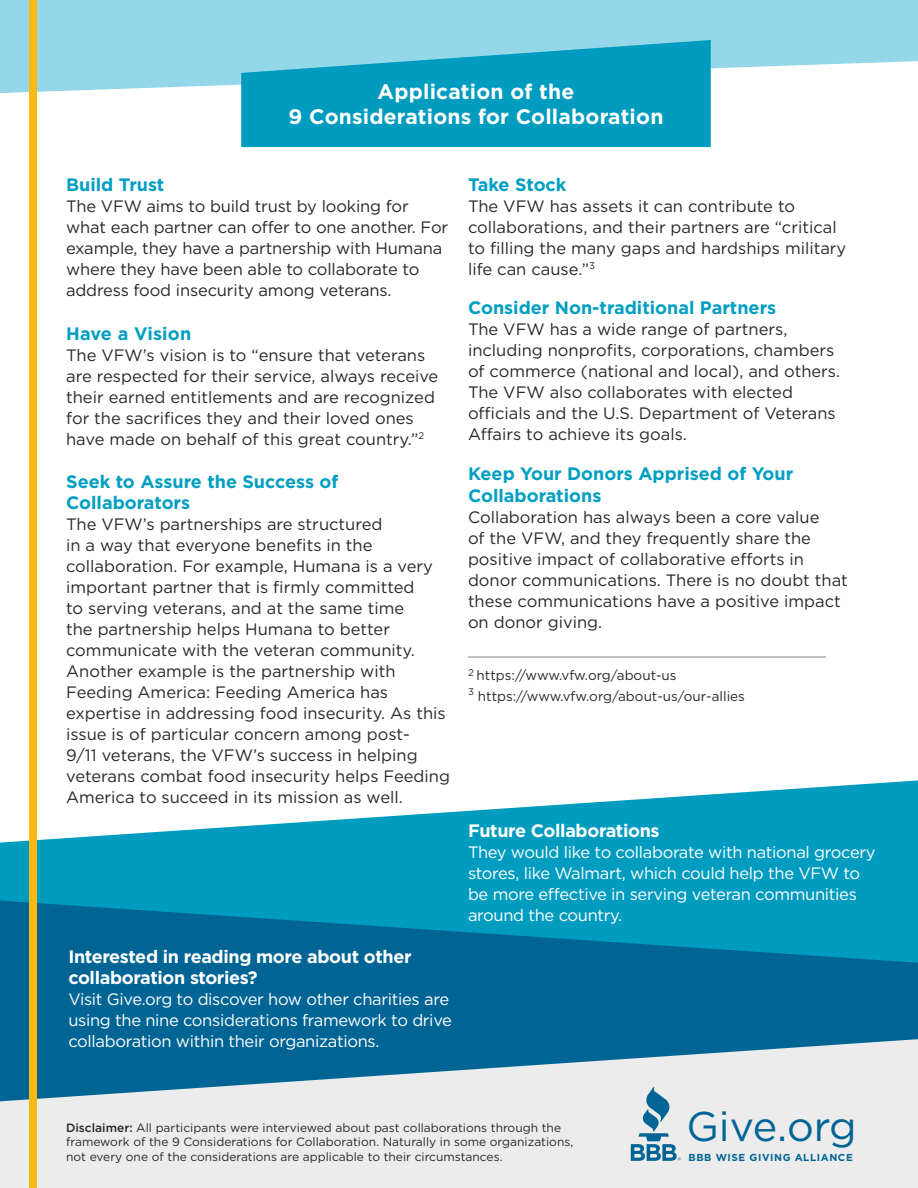
<style>
.page{position:relative;width:918px;height:1188px;background:#fff}
.page>*{position:absolute;margin:0;border:0;box-sizing:border-box;transform-origin:0 0}
.t1{font:41.4px "Gotham";letter-spacing:-.005em;color:#006595}
.t2{font:700 21px/25.2px "Gotham";letter-spacing:.01em;color:#fff;text-align:center}
.t3{font:700 18px/21.6px "Gotham";color:#009fc2}
.t4{font:700 18px/21.6px "Gotham";letter-spacing:-.02em;color:#fff}
.t5{font:16.5px/21px "Gotham";color:#292829}
.t6{font:16.5px/21px "Gotham";letter-spacing:-.02em;color:#fff}
.t7{font:13.5px/21px "Gotham";color:#292829}
.t8{font:12px/14.4px "Gotham";color:#292829}
.t9{font:700 10.05px "Gotham";letter-spacing:.055em;color:#006595}
.t10{font:9.3px "Gotham";color:#006595}
.s1{font-weight:500}
</style>
<div class="page">
<svg style="left:0;top:0;width:918px;height:93px;fill:#93d7e9"></svg>
<svg style="left:241px;top:40px;width:470px;height:107px;fill:#009cc0"></svg>
<svg style="left:0;top:780px;width:918px;height:121px;fill:#009cc0"></svg>
<svg style="left:0;top:901px;width:918px;height:138px;fill:#006595"></svg>
<svg style="left:0;top:1039px;width:918px;height:149px;fill:#ececec"></svg>
<svg style="left:631px;top:1087px;width:46px;height:74px"></svg>
<div style="left:29px;top:0;width:8px;height:1188px;background:#fdb913"></div>
<hr style="left:468px;top:656px;width:357px;height:2px;background:#bfbfbf">
<p class="t2" style="left:289px;top:78px;width:376px">Application of the<br>9 Considerations for Collaboration</p>
<p class="t3" style="left:66px;top:174px;width:100px">Build Trust</p>
<p class="t5" style="left:66px;top:195px;width:384px">The VFW aims to build trust by looking for what each partner can offer to one another. For example, they have a partnership with Humana where they have been able to collaborate to address food insecurity among veterans.</p>
<p class="t3" style="left:66px;top:322px;width:127px">Have a Vision</p>
<p class="t5" style="left:66px;top:344px;width:374px">The VFW’s vision is to “ensure that veterans are respected for their service, always receive their earned entitlements and are recognized for the sacrifices they and their loved ones have made on behalf of this great country.”<sup>2</sup></p>
<p class="t3" style="left:66px;top:471px;width:274px">Seek to Assure the Success of<br>Collaborators</p>
<p class="t5" style="left:66px;top:514px;width:385px">The VFW’s partnerships are structured<br>in a way that everyone benefits in the collaboration. For example, Humana is a very important partner that is firmly committed<br>to serving veterans, and at the same time<br>the partnership helps Humana to better communicate with the veteran community.<br>Another example is the partnership with Feeding America: Feeding America has expertise in addressing food insecurity. As this issue is of particular concern among post-<br>9/11 veterans, the VFW’s success in helping veterans combat food insecurity helps Feeding America to succeed in its mission as well.</p>
<p class="t4" style="left:68px;top:945px;width:345px">Interested in reading more about other collaboration stories?</p>
<p class="t6" style="left:68px;top:989px;width:385px">Visit Give.org to discover how other charities are using the nine considerations framework to drive collaboration within their organizations.</p>
<p class="t3" style="left:468px;top:174px;width:100px">Take Stock</p>
<p class="t5" style="left:468px;top:195px;width:380px">The VFW has assets it can contribute to collaborations, and their partners are “critical to filling the many gaps and hardships military life can cause.”<sup>3</sup></p>
<p class="t3" style="left:468px;top:297px;width:310px">Consider Non-traditional Partners</p>
<p class="t5" style="left:468px;top:319px;width:374px">The VFW has a wide range of partners, including nonprofits, corporations, chambers of commerce (national and local), and others.<br>The VFW also collaborates with elected officials and the U.S. Department of Veterans Affairs to achieve its goals.</p>
<p class="t3" style="left:468px;top:463px;width:327px">Keep Your Donors Apprised of Your<br>Collaborations</p>
<p class="t5" style="left:468px;top:506px;width:381px">Collaboration has always been a core value<br>of the VFW, and they frequently share the positive impact of collaborative efforts in donor communications. There is no doubt that these communications have a positive impact on donor giving.</p>
<p class="t7" style="left:468px;top:664px;width:278px"><sup>2</sup> https://www.vfw.org/about-us<br><sup>3</sup> https://www.vfw.org/about-us/our-allies</p>
<p class="t4" style="left:468px;top:820px;width:193px">Future Collaborations</p>
<p class="t6" style="left:468px;top:842px;width:409px">They would like to collaborate with national grocery stores, like Walmart, which could help the VFW to be more effective in serving veteran communities around the country.</p>
<p class="t8" style="left:66px;top:1120px;width:509px"><span class="s1">Disclaimer:</span> All participants were interviewed about past collaborations through the framework of the 9 Considerations for Collaboration. Naturally in some organizations, not every one of the considerations are applicable to their circumstances.</p>
<p class="t10" style="left:678px;top:1155px;width:5px">®</p>
<h1 class="t1" style="left:686px;top:1100px;width:172px">Give.org</h1>
<p class="t9" style="left:689px;top:1151px;width:166px">BBB WISE GIVING ALLIANCE</p>
</div>
